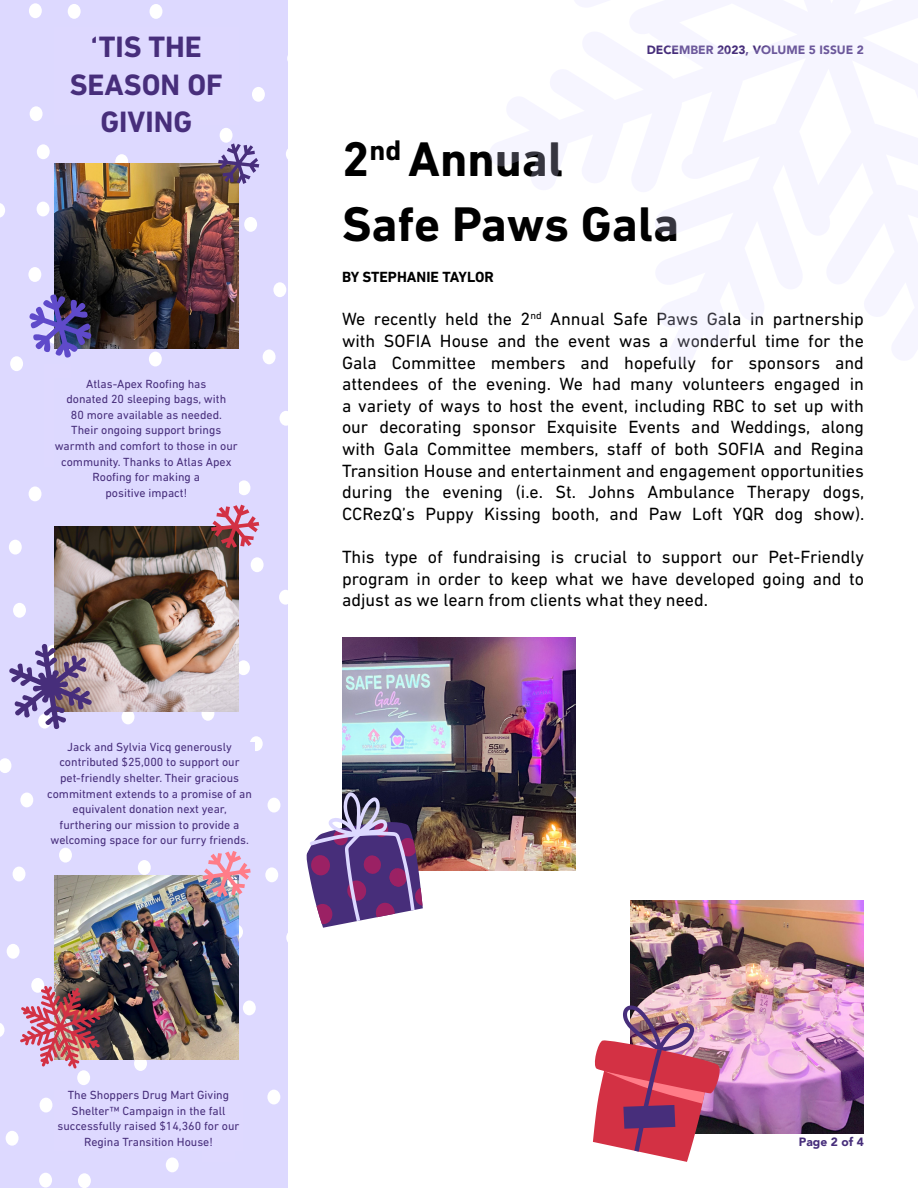
<style>
.page{position:relative;width:918px;height:1188px;background:#fff}
.page>*{position:absolute;margin:0;border:0;box-sizing:border-box;transform-origin:0 0}
.t1{font:700 49.5px/64.8px "DIN Next LT Pro";color:#000}
.t2{font:700 30px/37.5px "DIN Next LT Pro";color:#472e7b;text-align:center}
.t3{font:18px/21.6px "DIN Next LT Pro";color:#000;text-align:justify}
.t4{font:700 15px "DIN Next LT Pro";color:#000}
.t5{font:12px/15.6px "DIN Next LT Pro";color:#472e7b;text-align:center}
.t6{font:900 12px "Avenir";color:#472e7b}
</style>
<div class="page">
<div style="left:0;top:0;width:288px;height:1188px;background:#ddd9ff"></div>
<div style="left:68px;top:4px;width:13px;height:15px;background:#fff;border-radius:50%"></div>
<div style="left:39px;top:1173px;width:13px;height:15px;background:#fff;border-radius:50%"></div>
<div style="left:6px;top:1131px;width:13px;height:15px;background:#fff;border-radius:50%"></div>
<div style="left:150px;top:4px;width:12px;height:15px;background:#fff;border-radius:50%"></div>
<div style="left:29px;top:486px;width:13px;height:15px;background:#fff;border-radius:50%"></div>
<div style="left:122px;top:710px;width:12px;height:14px;background:#fff;border-radius:50%"></div>
<div style="left:237px;top:660px;width:13px;height:15px;background:#fff;border-radius:50%"></div>
<div style="left:250px;top:736px;width:13px;height:15px;background:#fff;border-radius:50%"></div>
<svg style="left:280px;top:411px;width:8px;height:15px"></svg>
<div style="left:220px;top:128px;width:13px;height:15px;background:#fff;border-radius:50%"></div>
<div style="left:265px;top:867px;width:13px;height:15px;background:#fff;border-radius:50%"></div>
<div style="left:273px;top:282px;width:13px;height:15px;background:#fff;border-radius:50%"></div>
<div style="left:244px;top:217px;width:13px;height:15px;background:#fff;border-radius:50%"></div>
<svg style="left:286px;top:933px;width:2px;height:9px"></svg>
<div style="left:238px;top:480px;width:12px;height:15px;background:#fff;border-radius:50%"></div>
<div style="left:7px;top:944px;width:13px;height:15px;background:#fff;border-radius:50%"></div>
<div style="left:13px;top:867px;width:12px;height:14px;background:#fff;border-radius:50%"></div>
<div style="left:149px;top:352px;width:13px;height:14px;background:#fff;border-radius:50%"></div>
<div style="left:28px;top:267px;width:13px;height:15px;background:#fff;border-radius:50%"></div>
<svg style="left:0;top:203px;width:5px;height:15px"></svg>
<div style="left:134px;top:1056px;width:13px;height:15px;background:#fff;border-radius:50%"></div>
<div style="left:230px;top:925px;width:13px;height:14px;background:#fff;border-radius:50%"></div>
<div style="left:243px;top:1000px;width:13px;height:15px;background:#fff;border-radius:50%"></div>
<svg style="left:286px;top:149px;width:2px;height:10px"></svg>
<div style="left:267px;top:1090px;width:13px;height:14px;background:#fff;border-radius:50%"></div>
<svg style="left:0;top:758px;width:11px;height:15px"></svg>
<div style="left:20px;top:793px;width:13px;height:14px;background:#fff;border-radius:50%"></div>
<div style="left:13px;top:603px;width:13px;height:15px;background:#fff;border-radius:50%"></div>
<div style="left:78px;top:1173px;width:13px;height:15px;background:#fff;border-radius:50%"></div>
<div style="left:29px;top:3px;width:13px;height:15px;background:#fff;border-radius:50%"></div>
<div style="left:166px;top:1157px;width:13px;height:15px;background:#fff;border-radius:50%"></div>
<div style="left:138px;top:860px;width:13px;height:15px;background:#fff;border-radius:50%"></div>
<div style="left:37px;top:201px;width:13px;height:16px;background:#fff;border-radius:50%"></div>
<div style="left:252px;top:87px;width:13px;height:15px;background:#fff;border-radius:50%"></div>
<div style="left:10px;top:356px;width:13px;height:15px;background:#fff;border-radius:50%"></div>
<div style="left:77px;top:1070px;width:13px;height:15px;background:#fff;border-radius:50%"></div>
<div style="left:30px;top:106px;width:13px;height:15px;background:#fff;border-radius:50%"></div>
<div style="left:263px;top:349px;width:13px;height:15px;background:#fff;border-radius:50%"></div>
<div style="left:267px;top:798px;width:14px;height:15px;background:#fff;border-radius:50%"></div>
<div style="left:59px;top:848px;width:13px;height:15px;background:#fff;border-radius:50%"></div>
<div style="left:39px;top:1098px;width:14px;height:15px;background:#fff;border-radius:50%"></div>
<div style="left:251px;top:557px;width:13px;height:15px;background:#fff;border-radius:50%"></div>
<svg style="left:279px;top:590px;width:9px;height:15px"></svg>
<div style="left:9px;top:540px;width:13px;height:15px;background:#fff;border-radius:50%"></div>
<div style="left:115px;top:154px;width:13px;height:15px;background:#fff;border-radius:50%"></div>
<svg style="left:0;top:1023px;width:5px;height:14px"></svg>
<div style="left:31px;top:978px;width:13px;height:15px;background:#fff;border-radius:50%"></div>
<div style="left:37px;top:144px;width:13px;height:15px;background:#fff;border-radius:50%"></div>
<div style="left:202px;top:706px;width:12px;height:15px;background:#fff;border-radius:50%"></div>
<img style="left:342px;top:637px;width:233px;height:233px">
<img style="left:630px;top:901px;width:233px;height:233px">
<img style="left:54px;top:164px;width:185px;height:184px">
<img style="left:54px;top:526px;width:185px;height:185px">
<img style="left:54px;top:875px;width:185px;height:185px">
<svg style="left:29px;top:294px;width:63px;height:64px"></svg>
<svg style="left:218px;top:143px;width:41px;height:41px"></svg>
<svg style="left:9px;top:644px;width:84px;height:85px"></svg>
<svg style="left:211px;top:505px;width:48px;height:43px"></svg>
<img style="left:20px;top:986px;width:81px;height:83px">
<svg style="left:202px;top:851px;width:49px;height:46px"></svg>
<svg style="left:306px;top:792px;width:117px;height:136px"></svg>
<img style="left:593px;top:1005px;width:130px;height:157px">
<div style="left:44px;top:742px;width:211px;height:102px;background:#ddd9ff"></div>
<p class="t2" style="left:70px;top:28px;width:155px">‘TIS THE<br>SEASON OF<br>GIVING</p>
<p class="t5" style="left:55px;top:376px;width:185px">Atlas-Apex Roofing has<br>donated 20 sleeping bags, with<br>80 more available as needed.<br>Their ongoing support brings warmth and comfort to those in our community. Thanks to Atlas Apex<br>Roofing for making a<br>positive impact!</p>
<p class="t5" style="left:47px;top:739px;width:206px">Jack and Sylvia Vicq generously contributed $25,000 to support our pet-friendly shelter. Their gracious commitment extends to a promise of an equivalent donation next year, furthering our mission to provide a welcoming space for our furry friends.</p>
<p class="t6" style="left:647px;top:40px;width:219px">DECEMBER 2023, VOLUME 5 ISSUE 2</p>
<p class="t1" style="left:342px;top:127px;width:339px">2<sup>nd</sup> Annual<br>Safe Paws Gala</p>
<p class="t4" style="left:342px;top:268px;width:153px">BY STEPHANIE TAYLOR</p>
<p class="t3" style="left:342px;top:308px;width:524px">We recently held the 2<sup>nd</sup> Annual Safe Paws Gala in partnership with SOFIA House and the event was a wonderful time for the Gala Committee members and hopefully for sponsors and attendees of the evening. We had many volunteers engaged in a variety of ways to host the event, including RBC to set up with our decorating sponsor Exquisite Events and Weddings, along with Gala Committee members, staff of both SOFIA and Regina Transition House and entertainment and engagement opportunities during the evening (i.e. St. Johns Ambulance Therapy dogs, CCRezQ’s Puppy Kissing booth, and Paw Loft YQR dog show).</p>
<p class="t3" style="left:342px;top:546px;width:524px">This type of fundraising is crucial to support our Pet-Friendly program in order to keep what we have developed going and to adjust as we learn from clients what they need.</p>
<p class="t5" style="left:58px;top:1087px;width:183px">The Shoppers Drug Mart Giving<br>Shelter™ Campaign in the fall successfully raised $14,360 for our<br>Regina Transition House!</p>
<p class="t6" style="left:799px;top:1132px;width:67px">Page 2 of 4</p>
</div>
